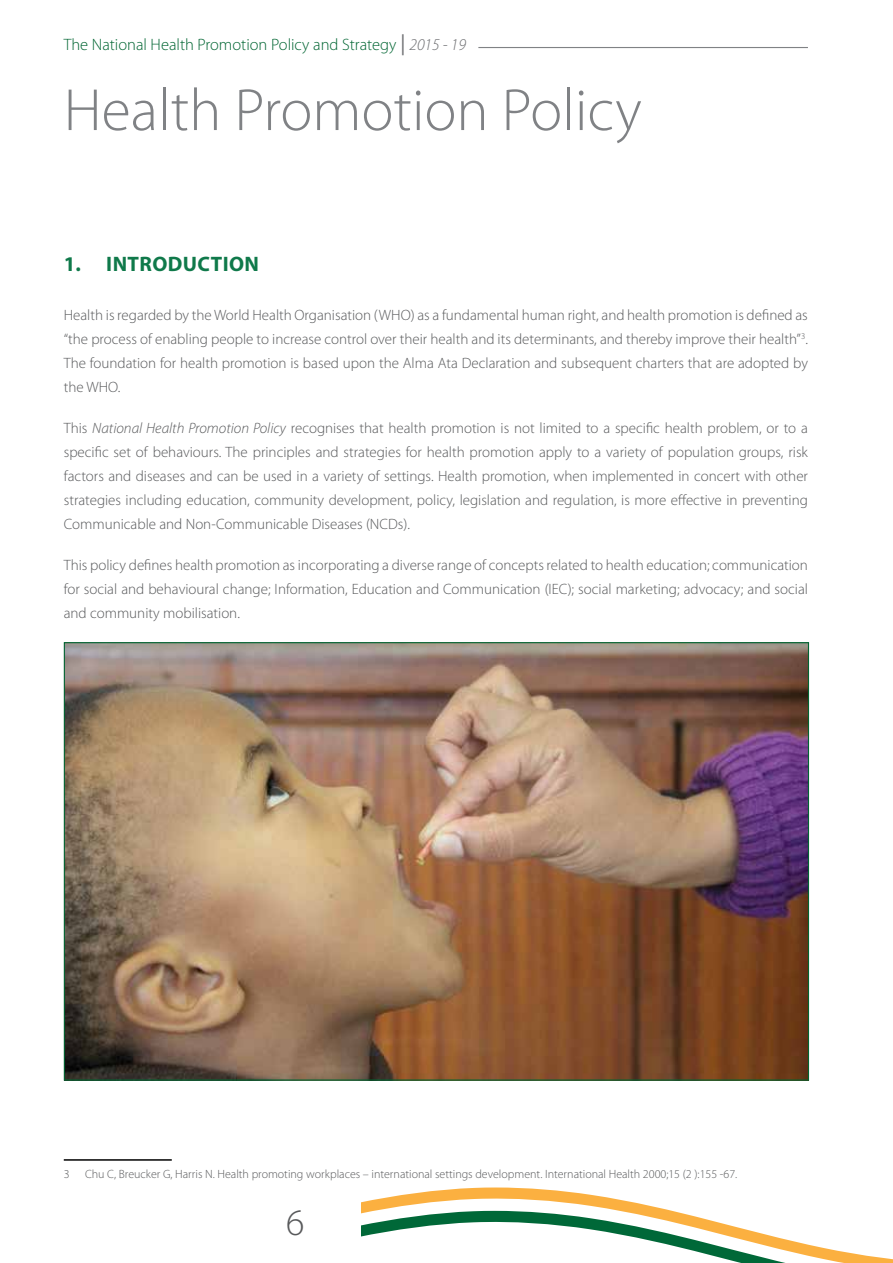
<style>
.page{position:relative;width:893px;height:1263px;background:#fff}
.page>*{position:absolute;margin:0;border:0;box-sizing:border-box;transform-origin:0 0}
.t1{font:300 60px "Myriad Pro";color:#808285}
.t2{font:300 37.5px "Myriad Pro";color:#58595b}
.t3{font:700 21px "Myriad Pro";color:#0f794a}
.t4{font:300 16.5px "Myriad Pro";color:#006532}
.t5{font:300 15px/24px "Myriad Pro";color:#58595b;text-align:justify}
.t6{font:300 12px "Myriad Pro";color:#58595b}
.s1{font-weight:400;font-size:21px;color:#6d6e71}
.s2{font-style:italic;color:#6d6e71}
.s3{font-style:italic}
</style>
<div class="page">
<svg style="left:361px;top:1187px;width:532px;height:76px"></svg>
<hr style="left:478px;top:47px;width:330px;height:1px;background:#808285">
<img style="left:66px;top:644px;width:741px;height:434px">
<hr style="left:64px;top:1159px;width:108px;height:2px;background:#000">
<p class="t4" style="left:64px;top:36px;width:404px">The National Health Promotion Policy and Strategy <span class="s1">|</span> <span class="s2">2015 - 19</span></p>
<h1 class="t1" style="left:64px;top:77px;width:579px">Health Promotion Policy</h1>
<h3 class="t3" style="left:64px;top:250px;width:64px">1. INTROD</h3>
<h3 class="t3" style="left:183px;top:250px;width:28px">UCTION</h3>
<p class="t5" style="left:64px;top:304px;width:746px">Health is regarded by the World Health Organisation (WHO) as a fundamental human right, and health promotion is defined as “the process of enabling people to increase control over their health and its determinants, and thereby improve their health”<sup>3</sup>.<br>The foundation for health promotion is based upon the Alma Ata Declaration and subsequent charters that are adopted by the WHO.</p>
<p class="t5" style="left:64px;top:417px;width:746px">This <span class="s3">National Health Promotion Policy</span> recognises that health promotion is not limited to a specific health problem, or to a specific set of behaviours. The principles and strategies for health promotion apply to a variety of population groups, risk factors and diseases and can be used in a variety of settings. Health promotion, when implemented in concert with other strategies including education, community development, policy, legislation and regulation, is more effective in preventing Communicable and Non-Communicable Diseases (NCDs).</p>
<p class="t5" style="left:64px;top:554px;width:746px">This policy defines health promotion as incorporating a diverse range of concepts related to health education; communication for social and behavioural change; Information, Education and Communication (IEC); social marketing; advocacy; and social and community mobilisation.</p>
<p class="t6" style="left:64px;top:1167px;width:7px">3</p>
<p class="t6" style="left:85px;top:1167px;width:654px">Chu C, Breucker G, Harris N. Health promoting workplaces – international settings development. International Health 2000;15 (2 ):155 -67.</p>
<h2 class="t2" style="left:286px;top:1201px;width:20px">6</h2>
</div>
